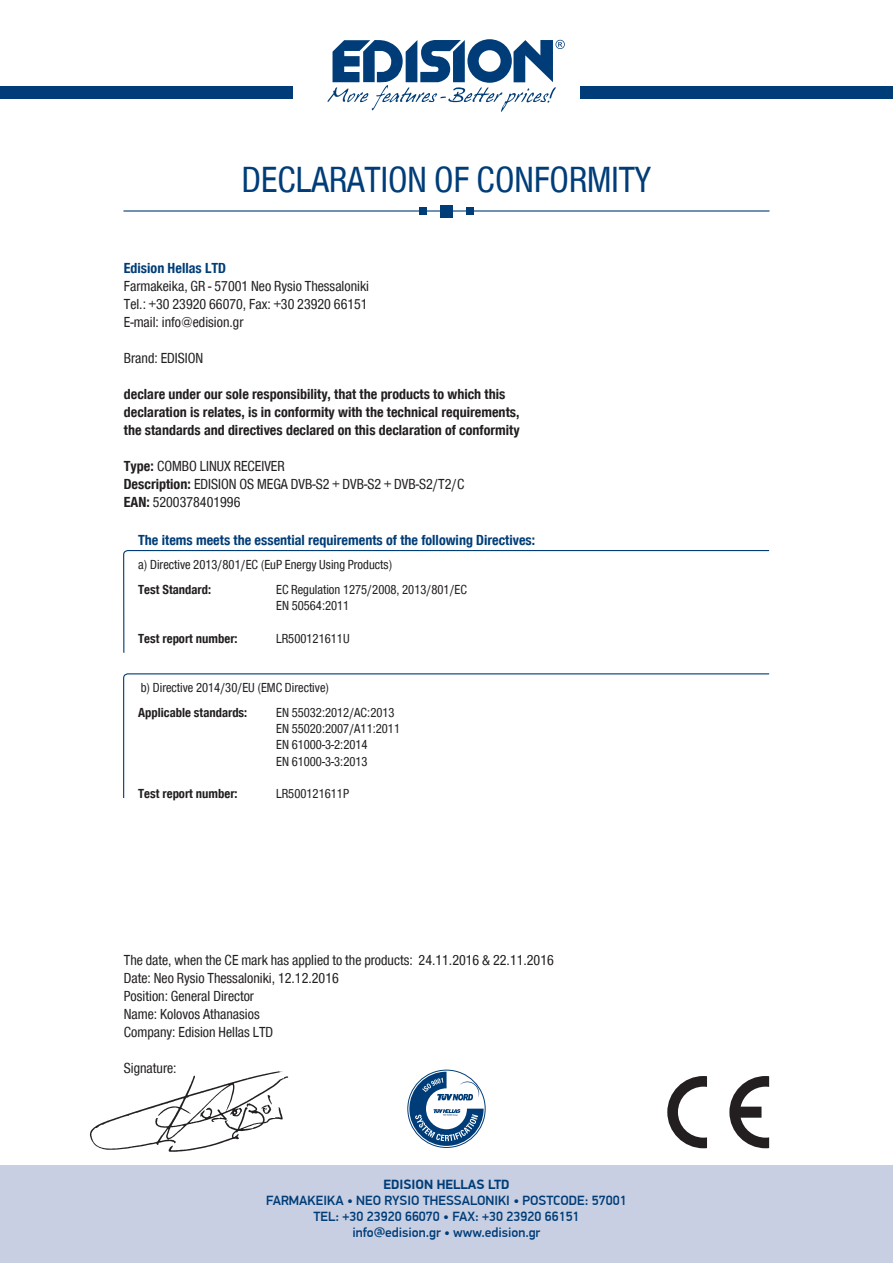
<style>
.page{position:relative;width:893px;height:1263px;background:#fff}
.page>*{position:absolute;margin:0;border:0;box-sizing:border-box;transform-origin:0 0}
.t1{font:37.5px "CF Helvetica Cond";color:#003d78}
.t2{font:15px/18px "CF Helvetica Cond";color:#231f20}
.t3{font:700 15px/18px "CF Helvetica Cond";color:#231f20}
.t4{font:700 15px "CF Helvetica Cond";color:#003d78}
.t5{font:13.5px/16.2px "CF Helvetica Cond";color:#231f20}
.t6{font:500 13.5px/16.2px "PF Din Display Pro";color:#003d78;text-align:center}
.t7{font:700 13.5px "CF Helvetica Cond";color:#231f20}
.t8{font:700 13.5px "PF Din Display Pro";color:#003d78}
.s1{font-weight:700}
</style>
<div class="page">
<svg style="left:327px;top:39px;width:238px;height:73px"></svg>
<div style="left:0;top:86px;width:292px;height:13px;background:#003d78"></div>
<div style="left:580px;top:86px;width:313px;height:13px;background:#003d78"></div>
<div style="left:0;top:1166px;width:893px;height:97px;background:#c8cfe2"></div>
<svg style="left:667px;top:1076px;width:40px;height:72px"></svg>
<svg style="left:729px;top:1076px;width:40px;height:72px"></svg>
<img style="left:89px;top:1071px;width:200px;height:81px">
<hr style="left:123px;top:210px;width:646px;height:2px;background:#003d78">
<div style="left:440px;top:205px;width:13px;height:12px;background:#003d78"></div>
<div style="left:419px;top:207px;width:8px;height:8px;background:#003d78"></div>
<div style="left:466px;top:207px;width:8px;height:8px;background:#003d78"></div>
<svg style="left:123px;top:550px;width:647px;height:103px"></svg>
<svg style="left:123px;top:673px;width:647px;height:125px"></svg>
<svg style="left:409px;top:1072px;width:75px;height:74px"></svg>
<h1 class="t1" style="left:242px;top:160px;width:411px">DECLARATION OF CONFORMITY</h1>
<p class="t4" style="left:124px;top:260px;width:104px">Edision Hellas LTD</p>
<p class="t2" style="left:124px;top:277px;width:247px;text-align:justify">Farmakeika, GR - 57001 Neo Rysio Thessaloniki Tel.: +30 23920 66070, Fax: +30 23920 66151<br>E-mail: info@edision.gr</p>
<p class="t2" style="left:124px;top:349px;width:81px">Brand: EDISION</p>
<p class="t3" style="left:124px;top:385px;width:397px">declare under our sole responsibility, that the products to which this declaration is relates, is in conformity with the technical requirements, the standards and directives declared on this declaration of conformity</p>
<p class="t2" style="left:124px;top:457px;width:342px"><span class="s1">Type:</span> COMBO LINUX RECEIVER<br><span class="s1">Description:</span> EDISION OS MEGA DVB-S2 + DVB-S2 + DVB-S2/T2/C<br><span class="s1">ΕΑΝ:</span> 5200378401996</p>
<p class="t4" style="left:138px;top:532px;width:399px">The items meets the essential requirements of the following Directives:</p>
<p class="t5" style="left:138px;top:556px;width:256px">a) Directive 2013/801/EC (EuP Energy Using Products)</p>
<p class="t7" style="left:138px;top:582px;width:74px">Test Standard:</p>
<p class="t5" style="left:276px;top:581px;width:192px">EC Regulation 1275/2008, 2013/801/EC<br>EN 50564:2011</p>
<p class="t7" style="left:138px;top:631px;width:101px">Test report number:</p>
<p class="t5" style="left:276px;top:630px;width:75px">LR500121611U</p>
<p class="t5" style="left:141px;top:679px;width:190px">b) Directive 2014/30/EU (EMC Directive)</p>
<p class="t7" style="left:138px;top:705px;width:111px">Applicable standards:</p>
<p class="t5" style="left:276px;top:704px;width:125px">EN 55032:2012/AC:2013<br>EN 55020:2007/A11:2011<br>EN 61000-3-2:2014<br>EN 61000-3-3:2013</p>
<p class="t7" style="left:138px;top:786px;width:101px">Test report number:</p>
<p class="t5" style="left:276px;top:785px;width:74px">LR500121611P</p>
<p class="t2" style="left:124px;top:950px;width:432px">The date, when the CE mark has applied to the products: 24.11.2016 &amp; 22.11.2016<br>Date: Neo Rysio Thessaloniki, 12.12.2016<br>Position: General Director<br>Name: Kolovos Athanasios<br>Company: Edision Hellas LTD</p>
<p class="t2" style="left:124px;top:1058px;width:54px">Signature:</p>
<p class="t8" style="left:383px;top:1176px;width:128px">EDISION HELLAS LTD</p>
<p class="t6" style="left:266px;top:1192px;width:362px">FARMAKEIKA • NEO RYSIO THESSALONIKI • POSTCODE: 57001<br>TEL: +30 23920 66070 • FAX: +30 23920 66151<br>info@edision.gr • www.edision.gr</p>
</div>
